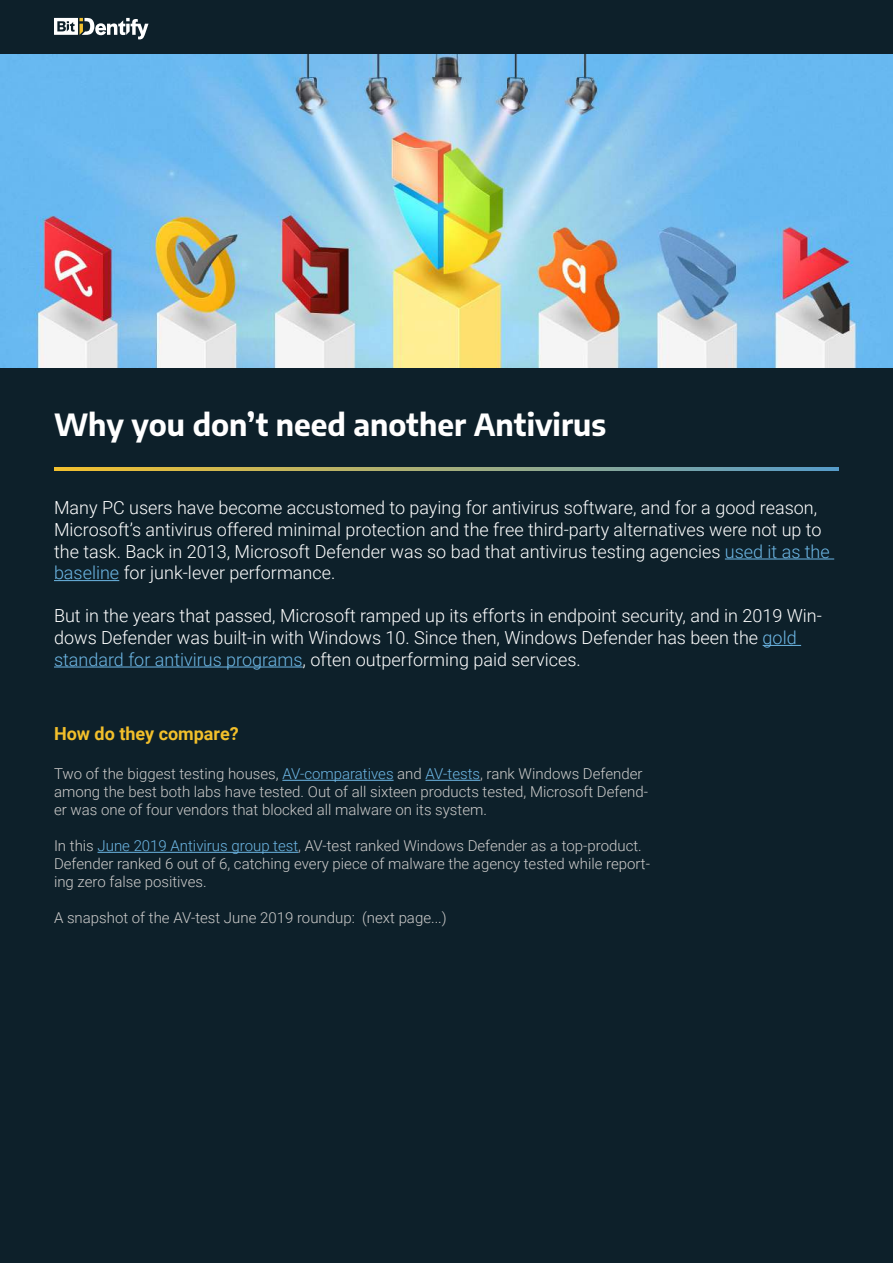
<style>
.page{position:relative;width:893px;height:1263px;background:#0d202a}
.page>*{position:absolute;margin:0;border:0;box-sizing:border-box;transform-origin:0 0}
.t1{font:700 30px "Encode Sans";color:#fff}
.t2{font:300 18px/21.6px "Roboto";color:#fff}
.t3{font:700 18px "Roboto";color:#f2bf2b}
.t4{font:300 15px/18px "Roboto";color:#cdcccb}
.s1{color:#6db7e5}
</style>
<div class="page">
<img style="left:0;top:55px;width:893px;height:312px">
<hr style="left:54px;top:467px;width:785px;height:3px;background:#fff">
<hr style="left:725px;top:558px;width:109px;height:1px;background:#6db7e5">
<hr style="left:54px;top:580px;width:65px;height:1px;background:#6db7e5">
<hr style="left:763px;top:645px;width:38px;height:1px;background:#6db7e5">
<hr style="left:54px;top:666px;width:249px;height:1px;background:#6db7e5">
<hr style="left:282px;top:780px;width:112px;height:1px;background:#6db7e5">
<hr style="left:425px;top:780px;width:55px;height:1px;background:#6db7e5">
<hr style="left:98px;top:852px;width:200px;height:1px;background:#6db7e5">
<svg style="left:54px;top:18px;width:94px;height:21px"></svg>
<h1 class="t1" style="left:54px;top:412px;width:554px">Why you don’t need another Antivirus</h1>
<p class="t2" style="left:54px;top:499px;width:777px">Many PC users have become accustomed to paying for antivirus software, and for a good reason, Microsoft’s antivirus offered minimal protection and the free third-party alternatives were not up to the task. Back in 2013, Microsoft Defender was so bad that antivirus testing agencies <span class="s1">used it as the baseline</span> for junk-lever performance.</p>
<p class="t2" style="left:54px;top:607px;width:769px">But in the years that passed, Microsoft ramped up its efforts in endpoint security, and in 2019 Win&shy;dows Defender was built-in with Windows 10. Since then, Windows Defender has been the <span class="s1">gold standard for antivirus programs</span>, often outperforming paid services.</p>
<p class="t3" style="left:54px;top:726px;width:186px">How do they compare?</p>
<p class="t4" style="left:54px;top:766px;width:595px">Two of the biggest testing houses, <span class="s1">AV-comparatives</span> and <span class="s1">AV-tests</span>, rank Windows Defender among the best both labs have tested. Out of all sixteen products tested, Microsoft Defend&shy;er was one of four vendors that blocked all malware on its system.</p>
<p class="t4" style="left:54px;top:838px;width:598px">In this <span class="s1">June 2019 Antivirus group test</span>, AV-test ranked Windows Defender as a top-product.<br>Defender ranked 6 out of 6, catching every piece of malware the agency tested while report&shy;ing zero false positives.</p>
<p class="t4" style="left:54px;top:910px;width:394px">A snapshot of the AV-test June 2019 roundup: (next page...)</p>
</div>
